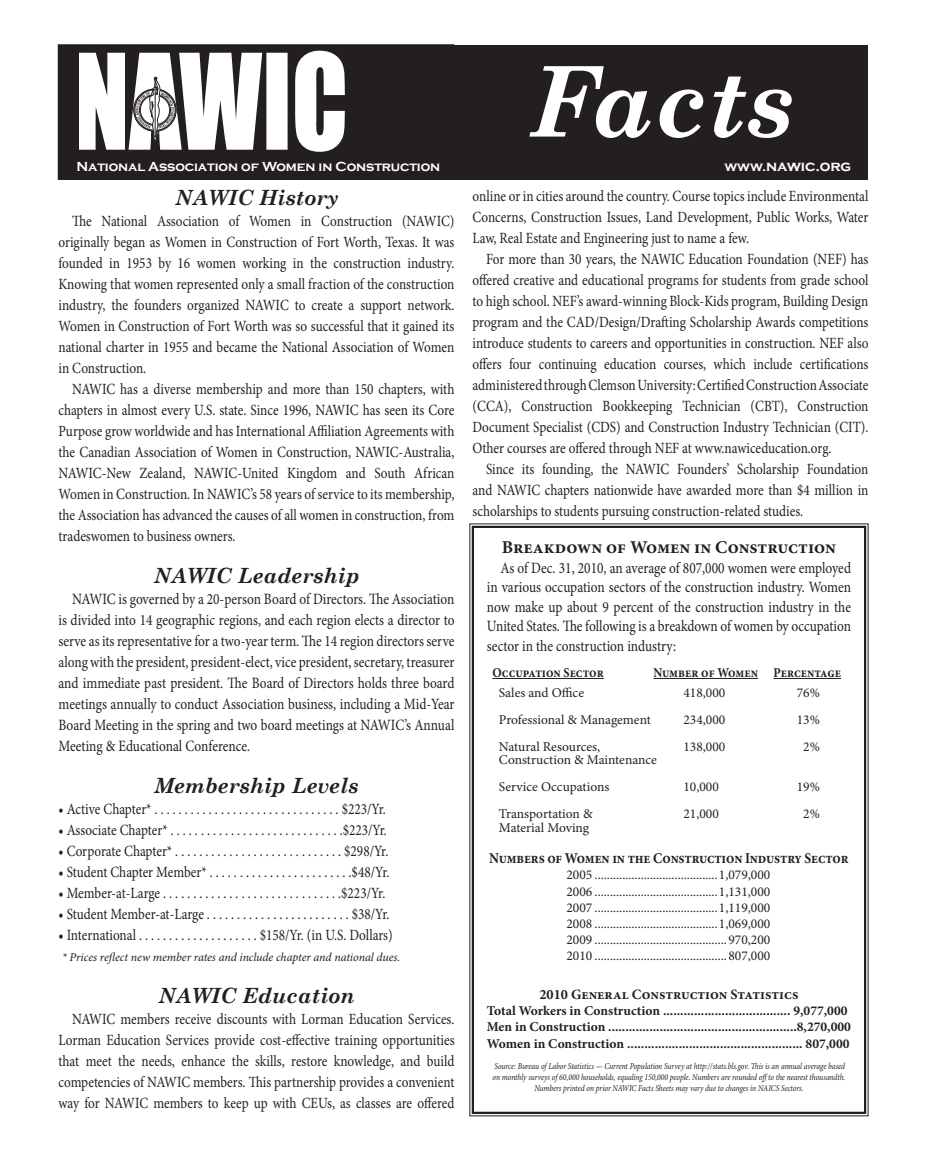
<style>
.page{position:relative;width:927px;height:1170px;background:#fff}
.page>*{position:absolute;margin:0;border:0;box-sizing:border-box;transform-origin:0 0}
.t1{font:italic 700 97.5px "Century Schoolbook";color:#fff}
.t2{font:italic 700 21px "Century Schoolbook";color:#231f20}
.t3{font:700 18px "Minion Pro";color:#231f20}
.t4{font:15.75px/21px "Minion Pro";color:#231f20;text-align:justify;scale:.85 1}
.t5{font:15.6px/21px "Minion Pro";letter-spacing:-.005em;color:#231f20;text-align:justify;scale:.85 1}
.t6{font:700 15px "Minion Pro";letter-spacing:-.01em;color:#231f20;scale:.9 1}
.t7{font:700 15px "Copperplate Gothic";letter-spacing:-.01em;color:#fff}
.t8{font:700 14.25px "Minion Pro";color:#231f20}
.t9{font:13.5px/16.2px "Minion Pro";color:#231f20}
.t10{font:700 13.5px/16.2px "Minion Pro";color:#231f20}
.t11{font:700 13.5px "Copperplate Gothic";letter-spacing:-.01em;color:#fff}
.t12{font:700 13.5px "Minion Pro";color:#231f20;scale:.9 1}
.t13{font:italic 12px "Minion Pro";letter-spacing:-.005em;color:#231f20}
.t14{font:italic 9px/10.8px "Minion Pro";letter-spacing:-.01em;color:#231f20;text-align:center;scale:.85 1}
.t15{font:2.25px "Arial";color:#fff}
.s1{font-size:13.5px}
</style>
<div class="page">
<svg style="left:469px;top:523px;width:400px;height:594px"></svg>
<div style="left:472px;top:526px;width:394px;height:588px;border:2px solid #231f20"></div>
<div style="left:59px;top:45px;width:809px;height:134px;background:#231f20"></div>
<hr style="left:492px;top:678px;width:112px;height:1px;background:#231f20">
<hr style="left:653px;top:678px;width:105px;height:1px;background:#231f20">
<hr style="left:773px;top:678px;width:68px;height:1px;background:#231f20">
<svg style="left:295px;top:50px;width:50px;height:102px"></svg>
<div style="left:58px;top:44px;width:396px;height:136px;border:2px solid #231f20"></div>
<svg style="left:80px;top:53px;width:208px;height:97px"></svg>
<h1 class="t1" style="left:529px;top:41px;width:266px">Facts</h1>
<p class="t15" style="left:157px;top:132px;width:3px">®</p>
<p class="t11" style="left:76px;top:159px;width:365px">National Association of Women in Construction</p>
<p class="t7" style="left:724px;top:158px;width:128px"><span class="s1">www.</span>nawic.org</p>
<h2 class="t2" style="left:175px;top:185px;width:165px">NAWIC History</h2>
<p class="t5" style="left:59px;top:211px;width:467px;text-indent:13px">The National Association of Women in Construction (NAWIC) originally began as Women in Construction of Fort Worth, Texas. It was founded in 1953 by 16 women working in the construction industry.<br>Knowing that women represented only a small fraction of the construction industry, the founders organized NAWIC to create a support network.<br>Women in Construction of Fort Worth was so successful that it gained its national charter in 1955 and became the National Association of Women in Construction.</p>
<p class="t5" style="left:59px;top:379px;width:467px;text-indent:13px">NAWIC has a diverse membership and more than 150 chapters, with chapters in almost every U.S. state. Since 1996, NAWIC has seen its Core Purpose grow worldwide and has International Affiliation Agreements with the Canadian Association of Women in Construction, NAWIC-Australia, NAWIC-New Zealand, NAWIC-United Kingdom and South African Women in Construction. In NAWIC’s 58 years of service to its membership, the Association has advanced the causes of all women in construction, from tradeswomen to business owners.</p>
<h2 class="t2" style="left:153px;top:563px;width:208px">NAWIC Leadership</h2>
<p class="t4" style="left:59px;top:589px;width:467px;text-indent:13px">NAWIC is governed by a 20-person Board of Directors. The Association is divided into 14 geographic regions, and each region elects a director to serve as its representative for a two-year term. The 14 region directors serve along with the president, president-elect, vice president, secretary, treasurer and immediate past president. The Board of Directors holds three board meetings annually to conduct Association business, including a Mid-Year Board Meeting in the spring and two board meetings at NAWIC’s Annual Meeting &amp; Educational Conference.</p>
<h2 class="t2" style="left:154px;top:773px;width:205px">Membership Levels</h2>
<p class="t5" style="left:58px;top:799px;width:387px">• Active Chapter* . . . . . . . . . . . . . . . . . . . . . . . . . . . . . . . $223/Yr.</p>
<p class="t5" style="left:58px;top:820px;width:388px">• Associate Chapter* . . . . . . . . . . . . . . . . . . . . . . . . . . . . .$223/Yr.</p>
<p class="t5" style="left:58px;top:841px;width:390px">• Corporate Chapter* . . . . . . . . . . . . . . . . . . . . . . . . . . . . $298/Yr.</p>
<p class="t5" style="left:58px;top:862px;width:391px">• Student Chapter Member* . . . . . . . . . . . . . . . . . . . . . . . .$48/Yr.</p>
<p class="t5" style="left:58px;top:883px;width:386px">• Member-at-Large . . . . . . . . . . . . . . . . . . . . . . . . . . . . . .$223/Yr.</p>
<p class="t5" style="left:58px;top:904px;width:391px">• Student Member-at-Large . . . . . . . . . . . . . . . . . . . . . . . . $38/Yr.</p>
<p class="t5" style="left:58px;top:925px;width:395px">• International . . . . . . . . . . . . . . . . . . . . $158/Yr. (in U.S. Dollars)</p>
<p class="t13" style="left:62px;top:949px;width:340px">* Prices reflect new member rates and include chapter and national dues.</p>
<h2 class="t2" style="left:158px;top:983px;width:198px">NAWIC Education</h2>
<p class="t5" style="left:59px;top:1009px;width:467px;text-indent:13px">NAWIC members receive discounts with Lorman Education Services.<br>Lorman Education Services provide cost-effective training opportunities that meet the needs, enhance the skills, restore knowledge, and build competencies of NAWIC members. This partnership provides a convenient way for NAWIC members to keep up with CEUs, as classes are offered</p>
<p class="t5" style="left:473px;top:186px;width:467px">online or in cities around the country. Course topics include Environmental Concerns, Construction Issues, Land Development, Public Works, Water Law, Real Estate and Engineering just to name a few.</p>
<p class="t5" style="left:473px;top:249px;width:467px;text-indent:13px">For more than 30 years, the NAWIC Education Foundation (NEF) has offered creative and educational programs for students from grade school to high school. NEF’s award-winning Block-Kids program, Building Design program and the CAD/Design/Drafting Scholarship Awards competitions introduce students to careers and opportunities in construction. NEF also offers four continuing education courses, which include certifications administered through Clemson University: Certified Construction Associate (CCA), Construction Bookkeeping Technician (CBT), Construction Document Specialist (CDS) and Construction Industry Technician (CIT).<br>Other courses are offered through NEF at www.nawiceducation.org.</p>
<p class="t5" style="left:473px;top:459px;width:467px;text-indent:13px">Since its founding, the NAWIC Founders’ Scholarship Foundation and NAWIC chapters nationwide have awarded more than $4 million in scholarships to students pursuing construction-related studies.</p>
<p class="t3" style="left:502px;top:535px;width:336px">Breakdown of Women in Construction</p>
<p class="t4" style="left:487px;top:558px;width:430px;line-height:19.5px;text-indent:13px">As of Dec. 31, 2010, an average of 807,000 women were employed in various occupation sectors of the construction industry. Women now make up about 9 percent of the construction industry in the United States. The following is a breakdown of women by occupation sector in the construction industry:</p>
<p class="t12" style="left:492px;top:663px;width:125px">Occupation Sector</p>
<p class="t12" style="left:653px;top:663px;width:210px">Number of Women Percentage</p>
<p class="t9" style="left:499px;top:684px;width:87px">Sales and Office</p>
<p class="t9" style="left:683px;top:684px;width:43px">418,000</p>
<p class="t9" style="left:797px;top:684px;width:25px">76%</p>
<p class="t9" style="left:499px;top:711px;width:154px">Professional &amp; Management</p>
<p class="t9" style="left:683px;top:711px;width:43px">234,000</p>
<p class="t9" style="left:797px;top:711px;width:25px">13%</p>
<p class="t9" style="left:499px;top:738px;width:103px">Natural Resources,</p>
<p class="t9" style="left:683px;top:738px;width:43px">138,000</p>
<p class="t9" style="left:803px;top:738px;width:18px">2%</p>
<p class="t9" style="left:499px;top:746px;width:160px;line-height:27px">Construction &amp; Maintenance<br>Service Occupations</p>
<p class="t9" style="left:683px;top:779px;width:37px">10,000</p>
<p class="t9" style="left:797px;top:779px;width:25px">19%</p>
<p class="t9" style="left:499px;top:806px;width:95px">Transportation &amp;</p>
<p class="t9" style="left:683px;top:806px;width:37px">21,000</p>
<p class="t9" style="left:803px;top:806px;width:18px">2%</p>
<p class="t9" style="left:499px;top:819px;width:92px">Material Moving</p>
<p class="t6" style="left:489px;top:848px;width:401px">Numbers of Women in the Construction Industry Sector</p>
<p class="t9" style="left:566px;top:867px;width:206px;text-align:justify">2005 ........................................1,079,000<br>2006 ........................................1,131,000<br>2007 ........................................1,119,000<br>2008 ........................................1,069,000<br>2009 ...........................................970,200<br>2010 ...........................................807,000</p>
<p class="t8" style="left:539px;top:984px;width:261px">2010 General Construction Statistics</p>
<p class="t10" style="left:487px;top:1003px;width:366px">Total Workers in Construction ..................................... 9,077,000<br>Men in Construction .......................................................8,270,000<br>Women in Construction ................................................... 807,000</p>
<p class="t14" style="left:493px;top:1061px;width:417px">Source: Bureau of Labor Statistics — Current Population Survey at http://stats.bls.gov. This is an annual average based on monthly surveys of 60,000 households, equaling 150,000 people. Numbers are rounded offto the nearest thousandth.<br>Numbers printed on prior NAWIC Facts Sheets may vary due to changes in NAICS Sectors.</p>
</div>
